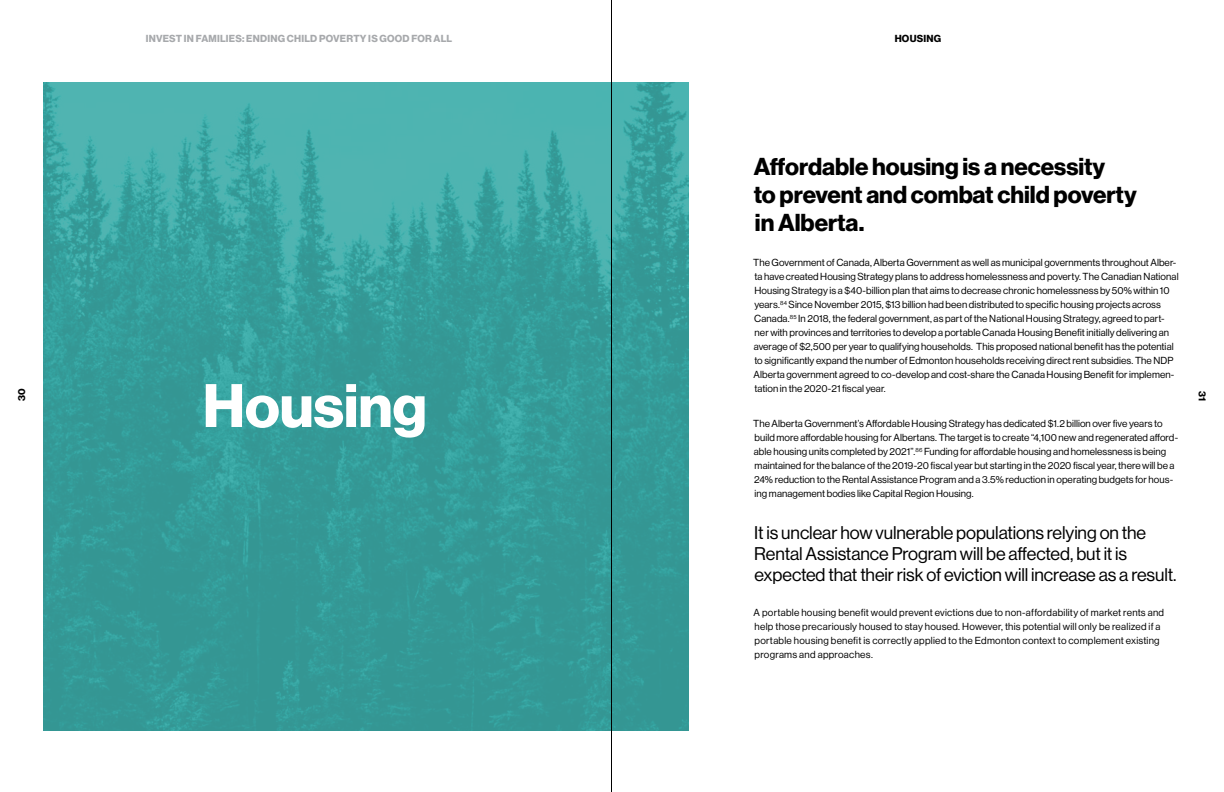
<style>
.page{position:relative;width:1224px;height:792px;background:#fff}
.page>*{position:absolute;margin:0;border:0;box-sizing:border-box;transform-origin:0 0}
.t1{font:60px "N Haas Grotesk DS Pro 75 Bd";color:#fff}
.t2{font:24px/28px "N Haas Grotesk DS Pro 75 Bd";color:#000}
.t3{font:18px/21px "N Haas Grotesk DS Pro 55 Rg";letter-spacing:-.005em;color:#000}
.t4{font:10px/14px "N Haas Grotesk DS Pro 55 Rg";letter-spacing:.005em;color:#000}
.t5{font:10px/14px "N Haas Grotesk DS Pro 55 Rg";letter-spacing:.025em;color:#000}
.t6{font:10px "N Haas Grotesk DS Pro 75 Bd";letter-spacing:.025em;color:#a7a9ac}
.t7{font:10px "N Haas Grotesk DS Pro 75 Bd";color:#000}
</style>
<div class="page">
<svg style="left:43px;top:82px;width:646px;height:648px;background:#389f9c"></svg>
<hr style="left:611px;top:0;width:1px;height:792px;background:#000">
<p class="t7" style="left:16px;top:401px;width:14px;rotate:-90deg">30</p>
<p class="t6" style="left:146px;top:33px;width:308px">INVEST IN FAMILIES: ENDING CHILD POVERTY IS GOOD FOR ALL</p>
<p class="t7" style="left:895px;top:33px;width:15px">Housing</p>
<h1 class="t1" style="left:203px;top:371px;width:226px">Housing</h1>
<h2 class="t2" style="left:754px;top:153px;width:385px">Affordable housing is a necessity<br>to prevent and combat child poverty in Alberta.</h2>
<p class="t4" style="left:753px;top:256px;width:427px">The Government of Canada, Alberta Government as well as municipal governments throughout Alber&shy;ta have created Housing Strategy plans to address homelessness and poverty. The Canadian National Housing Strategy is a $40-billion plan that aims to decrease chronic homelessness by 50% within 10 years.<sup>84</sup> Since November 2015, $13 billion had been distributed to specific housing projects across Canada.<sup>85</sup> In 2018, the federal government, as part of the National Housing Strategy, agreed to part&shy;ner with provinces and territories to develop a portable Canada Housing Benefit initially delivering an average of $2,500 per year to qualifying households. This proposed national benefit has the potential to significantly expand the number of Edmonton households receiving direct rent subsidies. The NDP Alberta government agreed to co-develop and cost-share the Canada Housing Benefit for implemen&shy;tation in the 2020-21 fiscal year.</p>
<p class="t4" style="left:753px;top:417px;width:426px">The Alberta Government’s Affordable Housing Strategy has dedicated $1.2 billion over five years to build more affordable housing for Albertans. The target is to create “4,100 new and regenerated afford&shy;able housing units completed by 2021”.<sup>86</sup> Funding for affordable housing and homelessness is being maintained for the balance of the 2019-20 fiscal year but starting in the 2020 fiscal year, there will be a 24% reduction to the Rental Assistance Program and a 3.5% reduction in operating budgets for hous&shy;ing management bodies like Capital Region Housing.</p>
<h3 class="t3" style="left:754px;top:522px;width:424px">It is unclear how vulnerable populations relying on the<br>Rental Assistance Program will be affected, but it is expected that their risk of eviction will increase as a result.</h3>
<p class="t5" style="left:754px;top:606px;width:412px">A portable housing benefit would prevent evictions due to non-affordability of market rents and help those precariously housed to stay housed. However, this potential will only be realized if a portable housing benefit is correctly applied to the Edmonton context to complement existing programs and approaches.</p>
<p class="t7" style="left:1208px;top:391px;width:11px;rotate:90deg">31</p>
</div>
